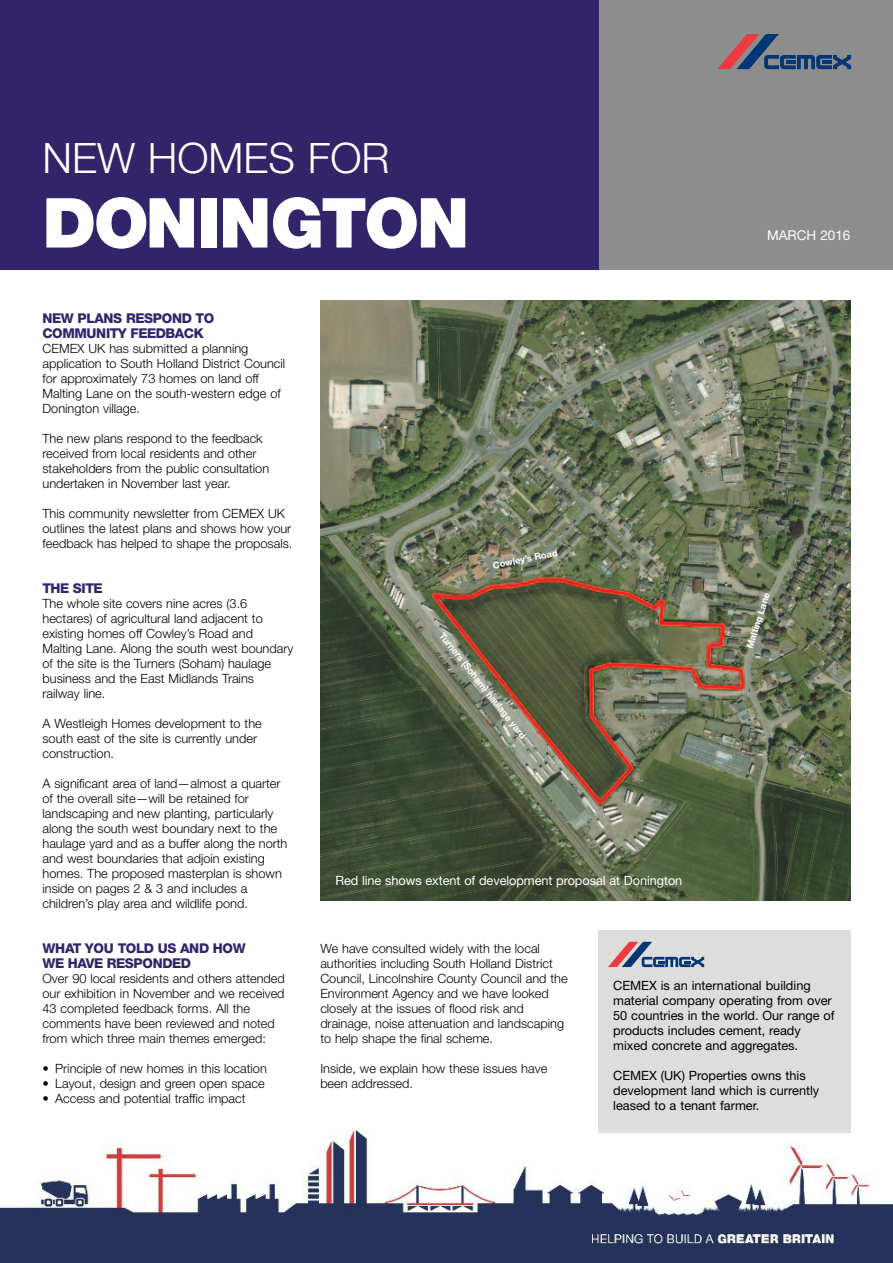
<style>
.page{position:relative;width:893px;height:1263px;background:#fff}
.page>*{position:absolute;margin:0;border:0;box-sizing:border-box;transform-origin:0 0}
.t1{font:900 69px "Helvetica Neue";letter-spacing:-.035em;color:#fff}
.t2{font:300 42px "Helvetica Neue";color:#fff}
.t3{font:800 13.5px/15px "Helvetica Neue";letter-spacing:-.02em;color:#33246a}
.t4{font:13.5px "Helvetica Neue";color:#fff}
.t5{font:300 12.75px/15px "Helvetica Neue";color:#000}
.t6{font:12.75px/15px "Helvetica Neue";color:#000}
.t7{font:12.75px "Helvetica Neue";letter-spacing:-.005em;color:#fff}
.t8{font:700 9.3px "Helvetica Neue";color:#fff}
</style>
<div class="page">
<img style="left:0;top:1129px;width:893px;height:134px">
<div style="left:598px;top:930px;width:252px;height:203px;background:#ddd"></div>
<div style="left:598px;top:0;width:295px;height:270px;background:#8d8d8d"></div>
<div style="left:0;top:0;width:598px;height:270px;background:#33246a"></div>
<svg style="left:717px;top:34px;width:134px;height:35px"></svg>
<img style="left:320px;top:300px;width:530px;height:600px">
<svg style="left:608px;top:942px;width:96px;height:25px"></svg>
<h2 class="t2" style="left:43px;top:132px;width:348px">NEW HOMES FOR</h2>
<h1 class="t1" style="left:43px;top:198px;width:428px">DONINGTON</h1>
<p class="t4" style="left:767px;top:230px;width:85px">MARCH 2016</p>
<p class="t3" style="left:43px;top:311px;width:173px">NEW PLANS RESPOND TO<br>COMMUNITY FEEDBACK</p>
<p class="t5" style="left:43px;top:340px;width:244px">CEMEX UK has submitted a planning application to South Holland District Council for approximately 73 homes on land off Malting Lane on the south-western edge of Donington village.</p>
<p class="t5" style="left:43px;top:430px;width:228px">The new plans respond to the feedback received from local residents and other stakeholders from the public consultation undertaken in November last year.</p>
<p class="t5" style="left:43px;top:505px;width:251px">This community newsletter from CEMEX UK outlines the latest plans and shows how your feedback has helped to shape the proposals.</p>
<p class="t3" style="left:43px;top:581px;width:62px">THE SITE</p>
<p class="t5" style="left:43px;top:595px;width:252px">The whole site covers nine acres (3.6 hectares) of agricultural land adjacent to existing homes off Cowley’s Road and Malting Lane. Along the south west boundary of the site is the Turners (Soham) haulage business and the East Midlands Trains railway line.</p>
<p class="t5" style="left:43px;top:715px;width:221px">A Westleigh Homes development to the south east of the site is currently under construction.</p>
<p class="t5" style="left:43px;top:775px;width:246px">A significant area of land—almost a quarter of the overall site—will be retained for landscaping and new planting, particularly along the south west boundary next to the haulage yard and as a buffer along the north and west boundaries that adjoin existing homes. The proposed masterplan is shown inside on pages 2 &amp; 3 and includes a children’s play area and wildlife pond.</p>
<p class="t3" style="left:43px;top:941px;width:205px">WHAT YOU TOLD US AND HOW<br>WE HAVE RESPONDED</p>
<p class="t5" style="left:43px;top:970px;width:244px">Over 90 local residents and others attended our exhibition in November and we received 43 completed feedback forms. All the comments have been reviewed and noted from which three main themes emerged:</p>
<p class="t5" style="left:43px;top:1060px;width:226px">• Principle of new homes in this location</p>
<p class="t5" style="left:43px;top:1075px;width:224px">• Layout, design and green open space</p>
<p class="t5" style="left:43px;top:1090px;width:205px">• Access and potential traffic impact</p>
<p class="t8" style="left:492px;top:562px;width:67px;rotate:-11deg">Cowley’s Road</p>
<p class="t8" style="left:444px;top:632px;width:134px;rotate:51deg">Turners (Soham) haulage yard</p>
<p class="t7" style="left:335px;top:876px;width:349px">Red line shows extent of development proposal at Donington</p>
<p class="t8" style="left:746px;top:647px;width:59px;rotate:-72deg">Malting Lane</p>
<p class="t5" style="left:320px;top:940px;width:249px">We have consulted widely with the local authorities including South Holland District Council, Lincolnshire County Council and the Environment Agency and we have looked closely at the issues of flood risk and drainage, noise attenuation and landscaping to help shape the final scheme.</p>
<p class="t5" style="left:320px;top:1060px;width:228px">Inside, we explain how these issues have been addressed.</p>
<p class="t6" style="left:613px;top:979px;width:223px">CEMEX is an international building material company operating from over 50 countries in the world. Our range of products includes cement, ready mixed concrete and aggregates.</p>
<p class="t6" style="left:613px;top:1069px;width:208px">CEMEX (UK) Properties owns this development land which is currently leased to a tenant farmer.</p>
</div>
